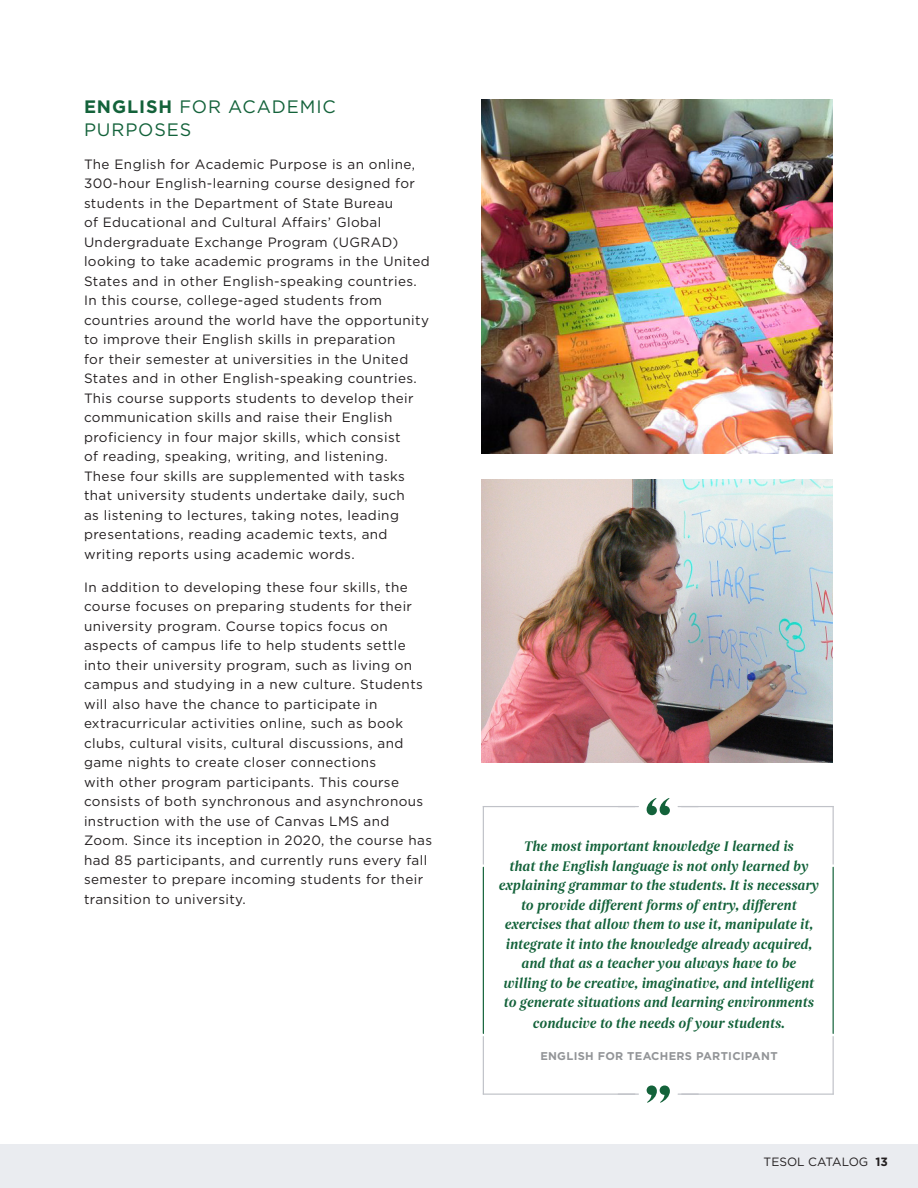
<style>
.page{position:relative;width:918px;height:1188px;background:#fff}
.page>*{position:absolute;margin:0;border:0;box-sizing:border-box;transform-origin:0 0}
.t1{font:18px/22.5px "Gotham";letter-spacing:.05em;color:#13623a}
._02_Section_Title{font:italic 600 14.25px/19.5px "Begum";color:#13623a;text-align:center;scale:.95 1}
.t2{font:13.5px/19.5px "Gotham";letter-spacing:.03em;color:#231f20}
.t3{font:12px "Gotham";color:#231f20}
._03_Body_Heading{font:700 11.25px "Gotham";letter-spacing:.025em;color:#939598}
.s1{font-weight:700}
</style>
<div class="page">
<div style="left:0;top:1144px;width:918px;height:44px;background:#eaecf0"></div>
<hr style="left:833px;top:867px;width:1px;height:166px;background:#13623a">
<hr style="left:483px;top:867px;width:1px;height:166px;background:#13623a">
<hr style="left:483px;top:807px;width:1px;height:57px;background:#c0c2c8">
<hr style="left:833px;top:807px;width:1px;height:57px;background:#c0c2c8">
<svg style="left:647px;top:798px;width:23px;height:17px"></svg>
<hr style="left:483px;top:806px;width:152px;height:1px;background:#c0c2c8">
<hr style="left:681px;top:806px;width:153px;height:1px;background:#c0c2c8">
<hr style="left:833px;top:1037px;width:1px;height:57px;background:#c0c2c8">
<hr style="left:483px;top:1037px;width:1px;height:57px;background:#c0c2c8">
<svg style="left:647px;top:1086px;width:23px;height:17px"></svg>
<hr style="left:681px;top:1094px;width:153px;height:1px;background:#c0c2c8">
<hr style="left:483px;top:1094px;width:152px;height:1px;background:#c0c2c8">
<img style="left:482px;top:99px;width:350px;height:355px">
<img style="left:482px;top:480px;width:350px;height:282px">
<p class="t1" style="left:84px;top:95px;width:253px"><span class="s1">ENGLISH</span> FOR ACADEMIC<br>PURPOSES</p>
<p class="t2" style="left:84px;top:154px;width:347px">The English for Academic Purpose is an online, 300-hour English-learning course designed for students in the Department of State Bureau<br>of Educational and Cultural Affairs’ Global Undergraduate Exchange Program (UGRAD) looking to take academic programs in the United States and in other English-speaking countries.<br>In this course, college-aged students from countries around the world have the opportunity to improve their English skills in preparation<br>for their semester at universities in the United States and in other English-speaking countries.<br>This course supports students to develop their communication skills and raise their English proficiency in four major skills, which consist<br>of reading, speaking, writing, and listening.<br>These four skills are supplemented with tasks that university students undertake daily, such<br>as listening to lectures, taking notes, leading presentations, reading academic texts, and writing reports using academic words.</p>
<p class="t2" style="left:84px;top:577px;width:350px">In addition to developing these four skills, the course focuses on preparing students for their university program. Course topics focus on aspects of campus life to help students settle into their university program, such as living on campus and studying in a new culture. Students will also have the chance to participate in extracurricular activities online, such as book clubs, cultural visits, cultural discussions, and game nights to create closer connections<br>with other program participants. This course consists of both synchronous and asynchronous instruction with the use of Canvas LMS and Zoom. Since its inception in 2020, the course has had 85 participants, and currently runs every fall semester to prepare incoming students for their transition to university.</p>
<p class="_02_Section_Title" style="left:499px;top:837px;width:339px">The most important knowledge I learned is<br>that the English language is not only learned by explaining grammar to the students. It is necessary to provide different forms of entry, different exercises that allow them to use it, manipulate it, integrate it into the knowledge already acquired, and that as a teacher you always have to be willing to be creative, imaginative, and intelligent to generate situations and learning environments</p>
<p class="_02_Section_Title" style="left:533px;top:1014px;width:267px">conducive to the needs of your students.</p>
<p class="_03_Body_Heading" style="left:540px;top:1048px;width:239px">ENGLISH FOR TEACHERS PARTICIPANT</p>
<p class="t3" style="left:764px;top:1154px;width:126px">TESOL CATALOG <span class="s1">13</span></p>
</div>
